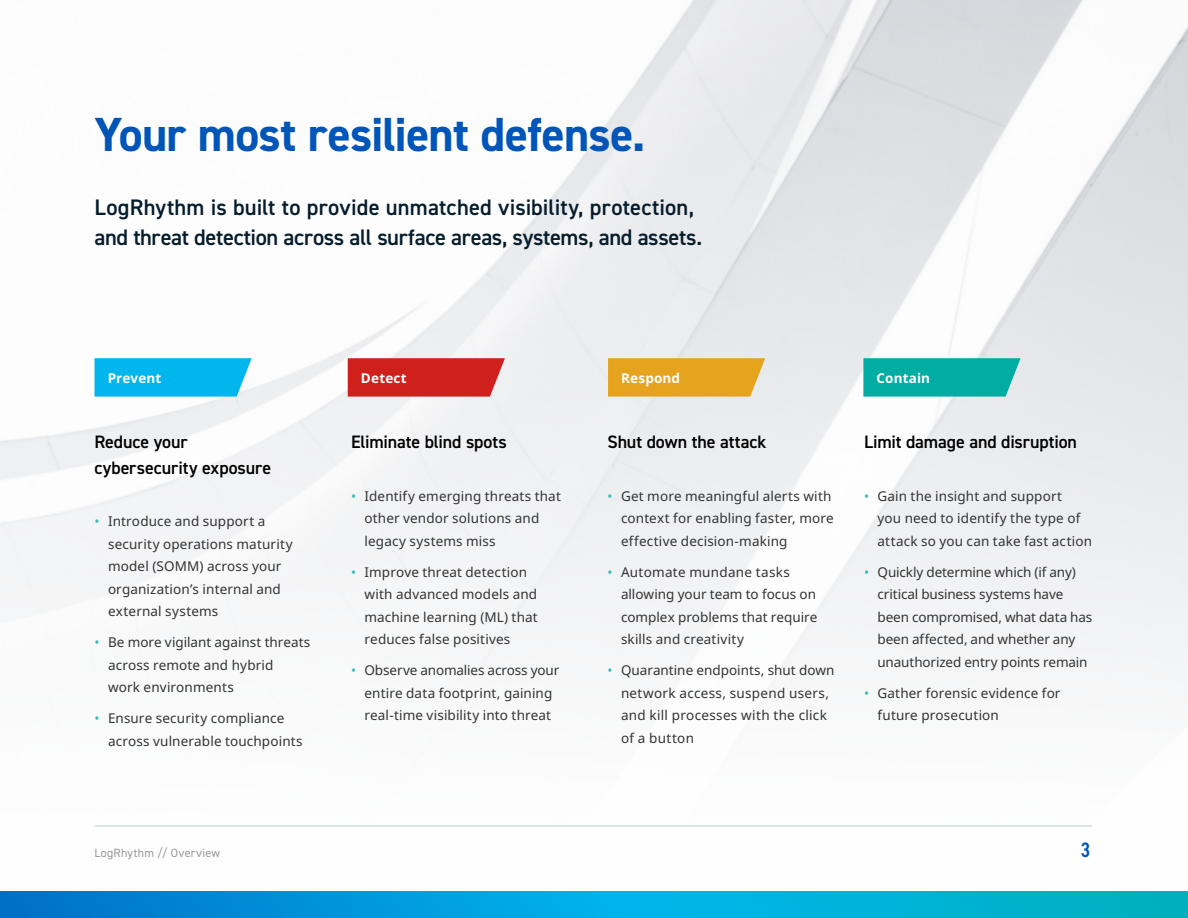
<style>
.page{position:relative;width:1188px;height:918px;background:#fff}
.page>*{position:absolute;margin:0;border:0;box-sizing:border-box;transform-origin:0 0}
.Header__32_Auto{font:700 48px "DIN2014";letter-spacing:-.015em;color:#0055b8}
.Subheader__15_20{font:600 22.5px/30px "DIN2014";letter-spacing:-.005em;color:#051c2c}
.t1{font:600 condensed 21px "DIN2014";color:#0055b8}
.Subheader__13_17{font:600 18px/25.5px "DIN2014";letter-spacing:-.005em;color:#000}
.t2{font:13.5px/22.5px "Noto Sans";letter-spacing:.01em;color:#333}
.t3{font:13.5px/22.5px "Noto Sans";letter-spacing:-.01em;color:#333}
.Body_Copy__No_Hyph{font:700 13.5px "Noto Sans";letter-spacing:.01em;color:#fff}
.t4{font:12px "DIN2014";letter-spacing:.015em;color:#999}
.s1{color:#33bdb5}
</style>
<div class="page">
<img style="left:0;top:0;width:1188px;height:918px">
<hr style="left:95px;top:825px;width:997px;height:2px;background:#d0dcde">
<svg style="left:94px;top:358px;width:158px;height:39px;background:#10baed"></svg>
<svg style="left:348px;top:358px;width:157px;height:39px;background:#d12d28"></svg>
<svg style="left:608px;top:358px;width:157px;height:39px;background:#e6a72a"></svg>
<svg style="left:863px;top:358px;width:158px;height:39px;background:#10b1a8"></svg>
<p class="Header__32_Auto" style="left:94px;top:103px;width:553px">Your most resilient defense.</p>
<p class="Subheader__15_20" style="left:94px;top:191px;width:609px">LogRhythm is built to provide unmatched visibility, protection, and threat detection across all surface areas, systems, and assets.</p>
<p class="Body_Copy__No_Hyph" style="left:108px;top:369px;width:55px">Prevent</p>
<p class="Body_Copy__No_Hyph" style="left:361px;top:369px;width:47px">Detect</p>
<p class="Body_Copy__No_Hyph" style="left:621px;top:369px;width:60px">Respond</p>
<p class="Body_Copy__No_Hyph" style="left:877px;top:369px;width:55px">Contain</p>
<p class="Subheader__13_17" style="left:94px;top:429px;width:178px">Reduce your cybersecurity exposure</p>
<p class="t2" style="left:108px;top:510px;width:186px;text-indent:-14px"><span class="s1">•</span> Introduce and support a security operations maturity model (SOMM) across your organization’s internal and external systems</p>
<p class="t2" style="left:108px;top:631px;width:204px;text-indent:-14px"><span class="s1">•</span> Be more vigilant against threats across remote and hybrid<br>work environments</p>
<p class="t2" style="left:108px;top:707px;width:196px;text-indent:-14px"><span class="s1">•</span> Ensure security compliance across vulnerable touchpoints</p>
<p class="Subheader__13_17" style="left:351px;top:429px;width:157px">Eliminate blind spots</p>
<p class="t2" style="left:364px;top:485px;width:198px;text-indent:-14px"><span class="s1">•</span> Identify emerging threats that other vendor solutions and legacy systems miss</p>
<p class="t2" style="left:364px;top:561px;width:175px;text-indent:-14px"><span class="s1">•</span> Improve threat detection with advanced models and machine learning (ML) that reduces false positives</p>
<p class="t2" style="left:351px;top:659px;width:210px;text-align:center"><span class="s1">•</span> Observe anomalies across your entire data footprint, gaining real-time visibility into threat</p>
<p class="Subheader__13_17" style="left:608px;top:429px;width:160px">Shut down the attack</p>
<p class="t2" style="left:621px;top:485px;width:214px;text-indent:-14px"><span class="s1">•</span> Get more meaningful alerts with context for enabling faster, more effective decision-making</p>
<p class="t2" style="left:621px;top:561px;width:198px;text-indent:-14px"><span class="s1">•</span> Automate mundane tasks allowing your team to focus on complex problems that require skills and creativity</p>
<p class="t2" style="left:621px;top:659px;width:215px;text-indent:-14px"><span class="s1">•</span> Quarantine endpoints, shut down network access, suspend users, and kill processes with the click of a button</p>
<p class="Subheader__13_17" style="left:864px;top:429px;width:215px">Limit damage and disruption</p>
<p class="t2" style="left:878px;top:485px;width:216px;text-indent:-14px"><span class="s1">•</span> Gain the insight and support<br>you need to identify the type of attack so you can take fast action</p>
<p class="t3" style="left:878px;top:561px;width:216px;text-indent:-14px"><span class="s1">•</span> Quickly determine which (if any) critical business systems have been compromised, what data has been affected, and whether any unauthorized entry points remain</p>
<p class="t2" style="left:878px;top:682px;width:185px;text-indent:-14px"><span class="s1">•</span> Gather forensic evidence for future prosecution</p>
<p class="t4" style="left:94px;top:846px;width:127px">LogRhythm // Overview</p>
<h3 class="t1" style="left:1081px;top:836px;width:11px">3</h3>
</div>
